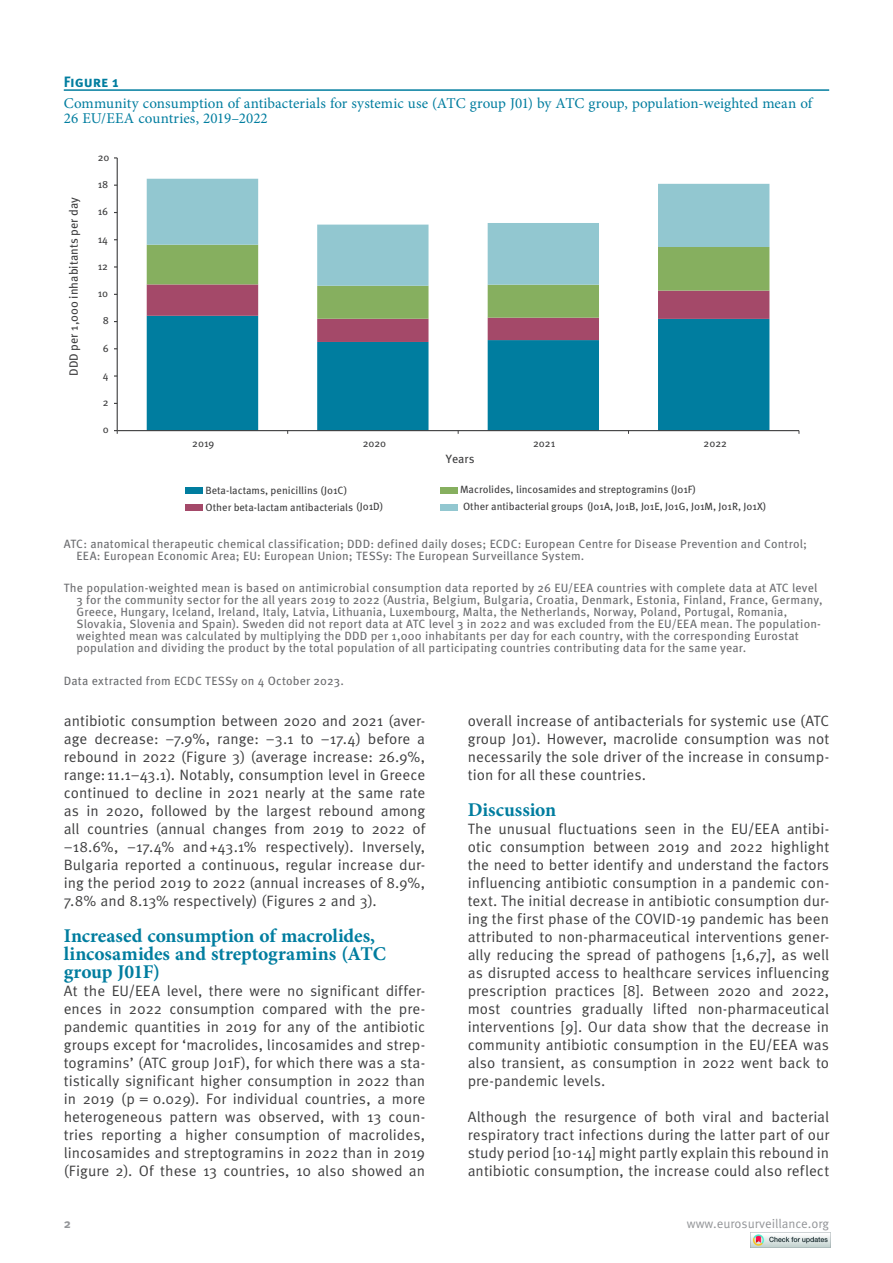
<style>
.page{position:relative;width:893px;height:1263px;background:#fff}
.page>*{position:absolute;margin:0;border:0;box-sizing:border-box;transform-origin:0 0}
.t1{font:700 19.5px/18px "Minion Pro";letter-spacing:-.005em;color:#007d9f}
.t2{font:15px/18px "Meta Pro";color:#3e3e3f;text-align:justify}
.t3{font:15px/15px "Minion Pro";color:#007d9f}
.t4{font:700 15px "Meta Pro";letter-spacing:-.005em;color:#007d9f}
.t5{font:12.75px "Meta Pro";color:#939598}
.t6{font:700 12.75px "Meta Pro";color:#939598}
.t7{font:12px/12px "Meta Pro";letter-spacing:.01em;color:#6c6d70}
.t8{font:12px "Meta Pro";color:#3e3e3f}
.t9{font:10.5px/17.1px "Meta Pro";color:#3e3e3f}
</style>
<div class="page">
<hr style="left:64px;top:89px;width:765px;height:2px;background:#007d9f">
<svg style="left:147px;top:342px;width:622px;height:88px;fill:#007d9f"></svg>
<svg style="left:147px;top:319px;width:622px;height:23px"></svg>
<svg style="left:147px;top:286px;width:622px;height:33px"></svg>
<svg style="left:147px;top:179px;width:622px;height:107px"></svg>
<hr style="left:117px;top:158px;width:1px;height:273px;background:#3e3e3f">
<hr style="left:117px;top:430px;width:682px;height:1px;background:#3e3e3f">
<svg style="left:114px;top:430px;width:4px;height:4px"></svg>
<div style="left:186px;top:487px;width:17px;height:7px;background:#007d9f"></div>
<div style="left:186px;top:505px;width:17px;height:6px;background:#a44969"></div>
<div style="left:440px;top:487px;width:17px;height:7px;background:#86af5f"></div>
<div style="left:440px;top:504px;width:17px;height:7px;background:#92c7d0"></div>
<img style="left:750px;top:1232px;width:80px;height:16px">
<p class="t4" style="left:64px;top:73px;width:57px">Figure 1</p>
<p class="t3" style="left:64px;top:95px;width:750px">Community consumption of antibacterials for systemic use (ATC group J01) by ATC group, population-weighted mean of<br>26 EU/EEA countries, 2019–2022</p>
<p class="t9" style="left:98px;top:149px;width:13px">20</p>
<p class="t8" style="left:66px;top:376px;width:180px;rotate:-90deg">DDD per 1,000 inhabitants per day</p>
<p class="t9" style="left:98px;top:176px;width:12px">18</p>
<p class="t9" style="left:98px;top:203px;width:12px">16</p>
<p class="t9" style="left:98px;top:231px;width:12px">14</p>
<p class="t9" style="left:98px;top:258px;width:12px">12</p>
<p class="t9" style="left:98px;top:285px;width:12px">10</p>
<p class="t9" style="left:103px;top:312px;width:8px">8</p>
<p class="t9" style="left:103px;top:340px;width:8px">6</p>
<p class="t9" style="left:103px;top:367px;width:7px">4</p>
<p class="t9" style="left:103px;top:394px;width:7px">2</p>
<p class="t9" style="left:103px;top:422px;width:7px">0</p>
<p class="t9" style="left:192px;top:435px;width:24px">2019</p>
<p class="t9" style="left:363px;top:435px;width:25px">2020</p>
<p class="t9" style="left:533px;top:435px;width:24px">2021</p>
<p class="t9" style="left:704px;top:435px;width:25px">2022</p>
<p class="t8" style="left:446px;top:451px;width:30px">Years</p>
<p class="t9" style="left:205px;top:482px;width:179px">Beta-lactams, penicillins (J01C)<br>Other beta-lactam antibacterials (J01D)</p>
<p class="t9" style="left:460px;top:481px;width:308px">Macrolides, lincosamides and streptogramins (J01F)<br>Other antibacterial groups (J01A, J01B, J01E, J01G, J01M, J01R, J01X)</p>
<p class="t7" style="left:77px;top:538px;width:732px;text-indent:-13px">ATC: anatomical therapeutic chemical classification; DDD: defined daily doses; ECDC: European Centre for Disease Prevention and Control;<br>EEA: European Economic Area; EU: European Union; TESSy: The European Surveillance System.</p>
<p class="t7" style="left:77px;top:582px;width:747px;text-indent:-13px">The population-weighted mean is based on antimicrobial consumption data reported by 26 EU/EEA countries with complete data at ATC level 3 for the community sector for the all years 2019 to 2022 (Austria, Belgium, Bulgaria, Croatia, Denmark, Estonia, Finland, France, Germany, Greece, Hungary, Iceland, Ireland, Italy, Latvia, Lithuania, Luxembourg, Malta, the Netherlands, Norway, Poland, Portugal, Romania, Slovakia, Slovenia and Spain). Sweden did not report data at ATC level 3 in 2022 and was excluded from the EU/EEA mean. The population&shy;weighted mean was calculated by multiplying the DDD per 1,000 inhabitants per day for each country, with the corresponding Eurostat population and dividing the product by the total population of all participating countries contributing data for the same year.</p>
<p class="t7" style="left:64px;top:675px;width:282px">Data extracted from ECDC TESSy on 4 October 2023.</p>
<p class="t2" style="left:64px;top:712px;width:363px">antibiotic consumption between 2020 and 2021 (aver&shy;age decrease: −7.9%, range: −3.1 to −17.4) before a rebound in 2022 (Figure 3) (average increase: 26.9%, range: 11.1–43.1). Notably, consumption level in Greece continued to decline in 2021 nearly at the same rate as in 2020, followed by the largest rebound among all countries (annual changes from 2019 to 2022 of −18.6%, −17.4% and+43.1% respectively). Inversely, Bulgaria reported a continuous, regular increase dur&shy;ing the period 2019 to 2022 (annual increases of 8.9%, 7.8% and 8.13% respectively) (Figures 2 and 3).</p>
<h1 class="t1" style="left:64px;top:926px;width:324px">Increased consumption of macrolides, lincosamides and streptogramins (ATC group J01F)</h1>
<p class="t2" style="left:64px;top:982px;width:363px">At the EU/EEA level, there were no significant differ&shy;ences in 2022 consumption compared with the pre&shy;pandemic quantities in 2019 for any of the antibiotic groups except for ‘macrolides, lincosamides and strep&shy;togramins’ (ATC group J01F), for which there was a sta&shy;tistically significant higher consumption in 2022 than in 2019 (p = 0.029). For individual countries, a more heterogeneous pattern was observed, with 13 coun&shy;tries reporting a higher consumption of macrolides, lincosamides and streptogramins in 2022 than in 2019 (Figure 2). Of these 13 countries, 10 also showed an</p>
<p class="t2" style="left:468px;top:712px;width:363px">overall increase of antibacterials for systemic use (ATC group J01). However, macrolide consumption was not necessarily the sole driver of the increase in consump&shy;tion for all these countries.</p>
<h1 class="t1" style="left:468px;top:800px;width:90px">Discussion</h1>
<p class="t2" style="left:468px;top:820px;width:363px">The unusual fluctuations seen in the EU/EEA antibi&shy;otic consumption between 2019 and 2022 highlight the need to better identify and understand the factors influencing antibiotic consumption in a pandemic con&shy;text. The initial decrease in antibiotic consumption dur&shy;ing the first phase of the COVID-19 pandemic has been attributed to non-pharmaceutical interventions gener&shy;ally reducing the spread of pathogens [1,6,7], as well as disrupted access to healthcare services influencing prescription practices [8]. Between 2020 and 2022, most countries gradually lifted non-pharmaceutical interventions [9]. Our data show that the decrease in community antibiotic consumption in the EU/EEA was also transient, as consumption in 2022 went back to pre-pandemic levels.</p>
<p class="t2" style="left:468px;top:1108px;width:363px">Although the resurgence of both viral and bacterial respiratory tract infections during the latter part of our study period [10-14] might partly explain this rebound in antibiotic consumption, the increase could also reflect</p>
<p class="t6" style="left:64px;top:1215px;width:9px">2</p>
<p class="t5" style="left:687px;top:1215px;width:144px">www.eurosurveillance.org</p>
</div>
